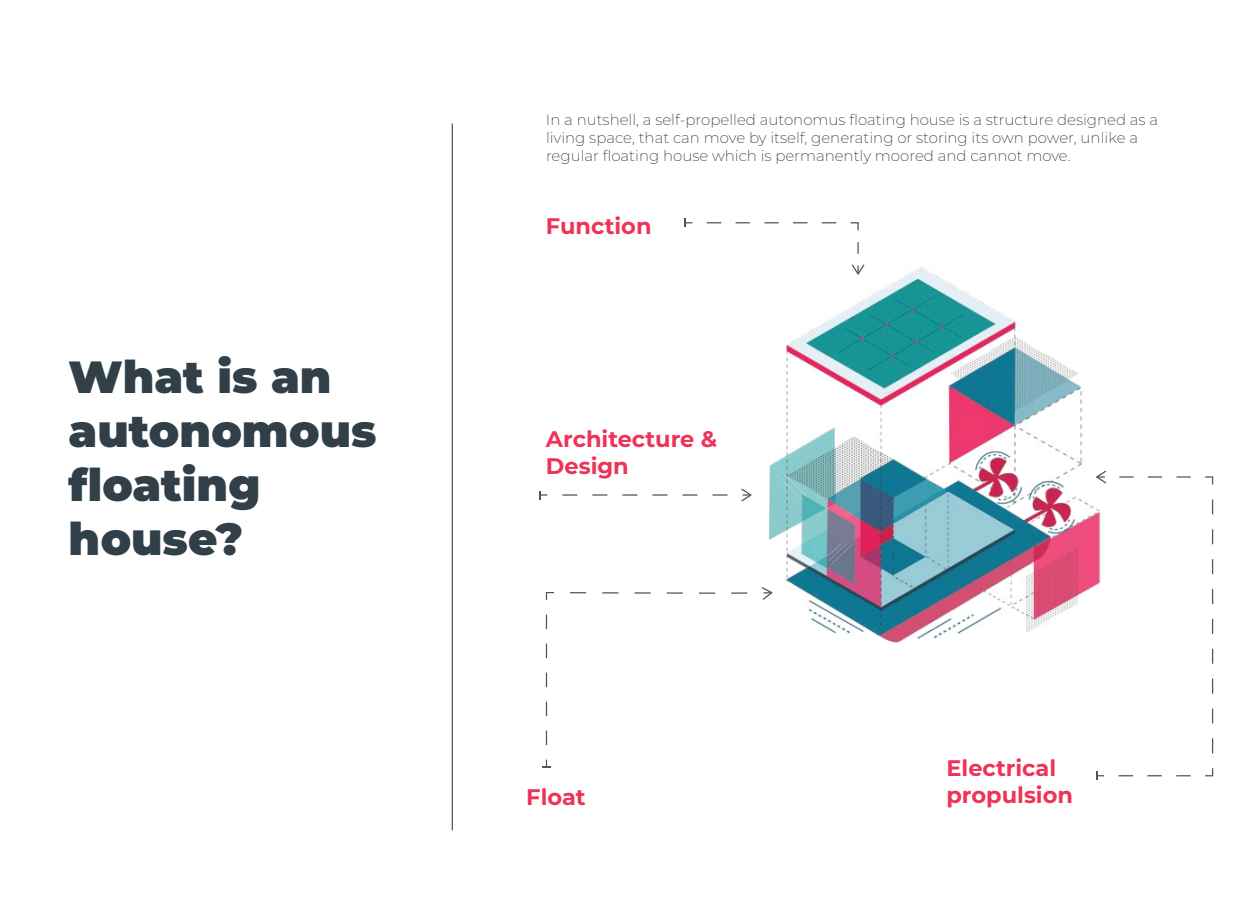
<style>
.page{position:relative;width:1241px;height:922px;background:#fff}
.page>*{position:absolute;margin:0;border:0;box-sizing:border-box;transform-origin:0 0}
.t1{font:900 45px/54px "Montserrat";color:#303f48}
.t2{font:700 22.5px/27px "Montserrat";color:#ee3357}
.t3{font:200 15px/18px "Montserrat";color:#221f20}
</style>
<div class="page">
<hr style="left:451px;top:123px;width:2px;height:707px;background:#535352">
<img style="left:725px;top:264px;width:405px;height:379px">
<svg style="left:545px;top:614px;width:2px;height:131px"></svg>
<svg style="left:545px;top:592px;width:9px;height:9px"></svg>
<svg style="left:542px;top:759px;width:8px;height:8px"></svg>
<svg style="left:570px;top:587px;width:202px;height:12px"></svg>
<svg style="left:1119px;top:476px;width:72px;height:1px"></svg>
<svg style="left:1205px;top:476px;width:8px;height:9px"></svg>
<svg style="left:1205px;top:768px;width:8px;height:8px"></svg>
<svg style="left:1118px;top:775px;width:72px;height:1px"></svg>
<svg style="left:1095px;top:470px;width:10px;height:13px"></svg>
<svg style="left:1096px;top:771px;width:7px;height:8px"></svg>
<svg style="left:562px;top:494px;width:173px;height:1px"></svg>
<svg style="left:539px;top:491px;width:8px;height:8px"></svg>
<svg style="left:741px;top:488px;width:10px;height:13px"></svg>
<svg style="left:850px;top:222px;width:9px;height:32px"></svg>
<svg style="left:706px;top:222px;width:130px;height:1px"></svg>
<svg style="left:851px;top:264px;width:13px;height:10px"></svg>
<svg style="left:684px;top:219px;width:8px;height:8px"></svg>
<h1 class="t1" style="left:69px;top:347px;width:309px">What is an autonomous floating house?</h1>
<p class="t3" style="left:546px;top:111px;width:613px">In a nutshell, a self-propelled autonomus floating house is a structure designed as a living space, that can move by itself, generating or storing its own power, unlike a regular floating house which is permanently moored and cannot move.</p>
<h2 class="t2" style="left:546px;top:211px;width:107px">Function</h2>
<h2 class="t2" style="left:546px;top:424px;width:173px">Architecture &amp;<br>Design</h2>
<h2 class="t2" style="left:526px;top:782px;width:61px">Float</h2>
<h2 class="t2" style="left:946px;top:753px;width:128px">Electrical propulsion</h2>
</div>
